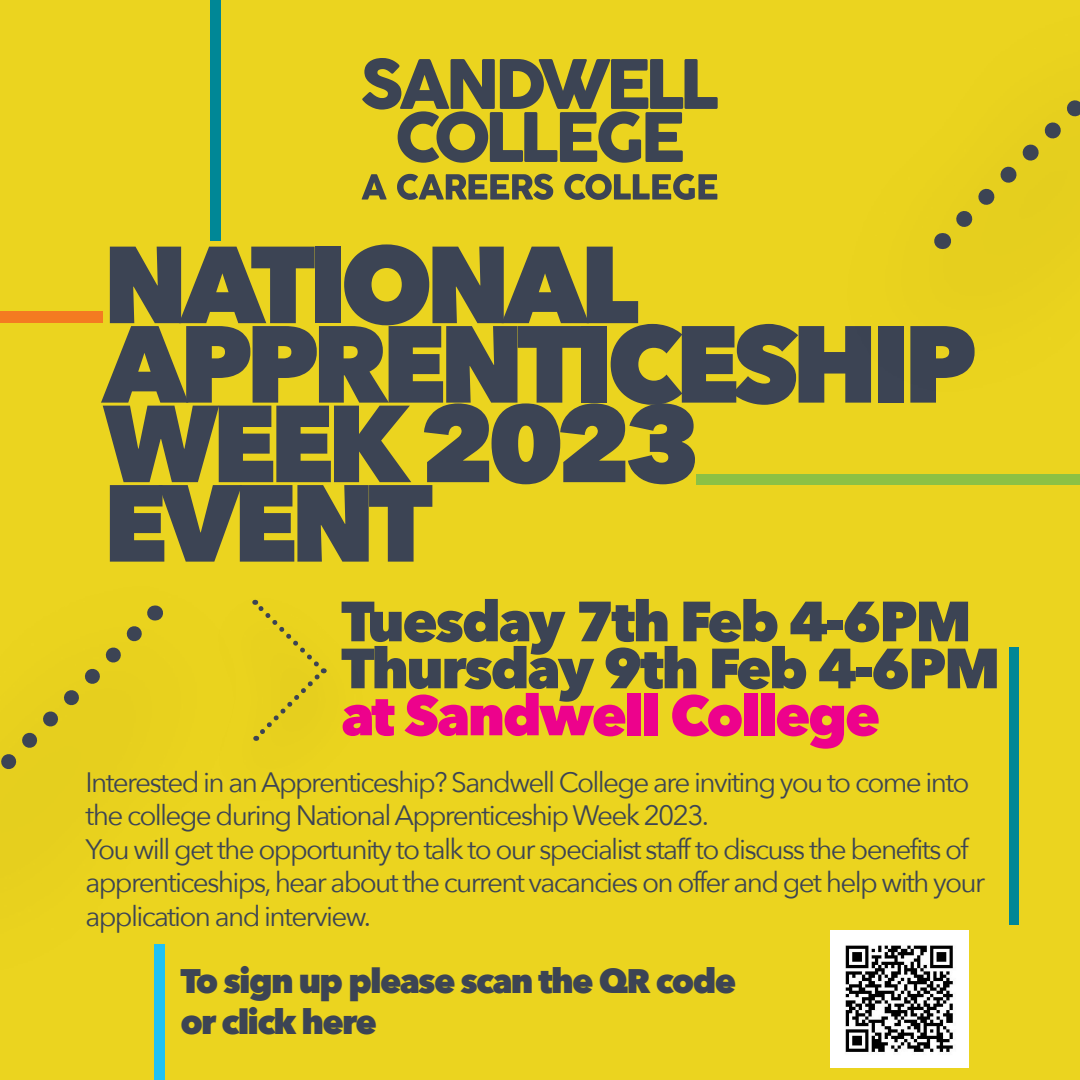
<style>
.page{position:relative;width:1080px;height:1080px;background:#fff}
.page>*{position:absolute;margin:0;border:0;box-sizing:border-box;transform-origin:0 0}
.t1{font:800 108.1px/79.5px "Avenir Next";letter-spacing:-.07em;color:#3c4454}
.t2{font:800 56px "Avenir Next";letter-spacing:-.04em;color:#3c4454}
.t3{font:800 56px "Avenir Next";letter-spacing:-.04em;color:#ed028c}
.t4{font:800 34px/40.8px "Avenir Next";letter-spacing:-.05em;color:#3c4454}
.t5{font:28px/33.6px "Avenir Next";letter-spacing:-.06em;color:#3c4454}
</style>
<div class="page">
<div style="left:0;top:0;width:1079px;height:1080px;background:#ebd41f"></div>
<div style="left:0;top:312px;width:103px;height:11px;background:#f47b21"></div>
<div style="left:154px;top:944px;width:11px;height:136px;background:#1fc2f3"></div>
<div style="left:696px;top:474px;width:384px;height:11px;background:#8cc144"></div>
<svg style="left:942px;top:100px;width:138px;height:149px"></svg>
<div style="left:0;top:556px;width:267px;height:449px;background:#ebd41f"></div>
<svg style="left:1px;top:605px;width:162px;height:165px"></svg>
<svg style="left:252px;top:599px;width:75px;height:142px"></svg>
<div style="left:210px;top:0;width:11px;height:241px;background:#008796"></div>
<svg style="left:362px;top:58px;width:356px;height:105px"></svg>
<svg style="left:362px;top:174px;width:355px;height:26px"></svg>
<div style="left:1009px;top:647px;width:10px;height:278px;background:#008796"></div>
<img style="left:831px;top:930px;width:138px;height:138px">
<p class="t1" style="left:103px;top:244px;width:876px">NATIONAL<br>APPRENTICESHIP<br>WEEK 2023<br>EVENT</p>
<p class="t2" style="left:341px;top:587px;width:632px">Tuesday 7th Feb 4-6PM</p>
<p class="t2" style="left:341px;top:634px;width:661px">Thursday 9th Feb 4-6PM</p>
<p class="t3" style="left:341px;top:681px;width:541px">at Sandwell College</p>
<p class="t5" style="left:86px;top:764px;width:886px">Interested in an Apprenticeship? Sandwell College are inviting you to come into the college during National Apprenticeship Week 2023.</p>
<p class="t5" style="left:86px;top:831px;width:901px">You will get the opportunity to talk to our specialist staff to discuss the benefits of apprenticeships, hear about the current vacancies on offer and get help with your application and interview.</p>
<p class="t4" style="left:180px;top:960px;width:557px">To sign up please scan the QR code or click here</p>
</div>
